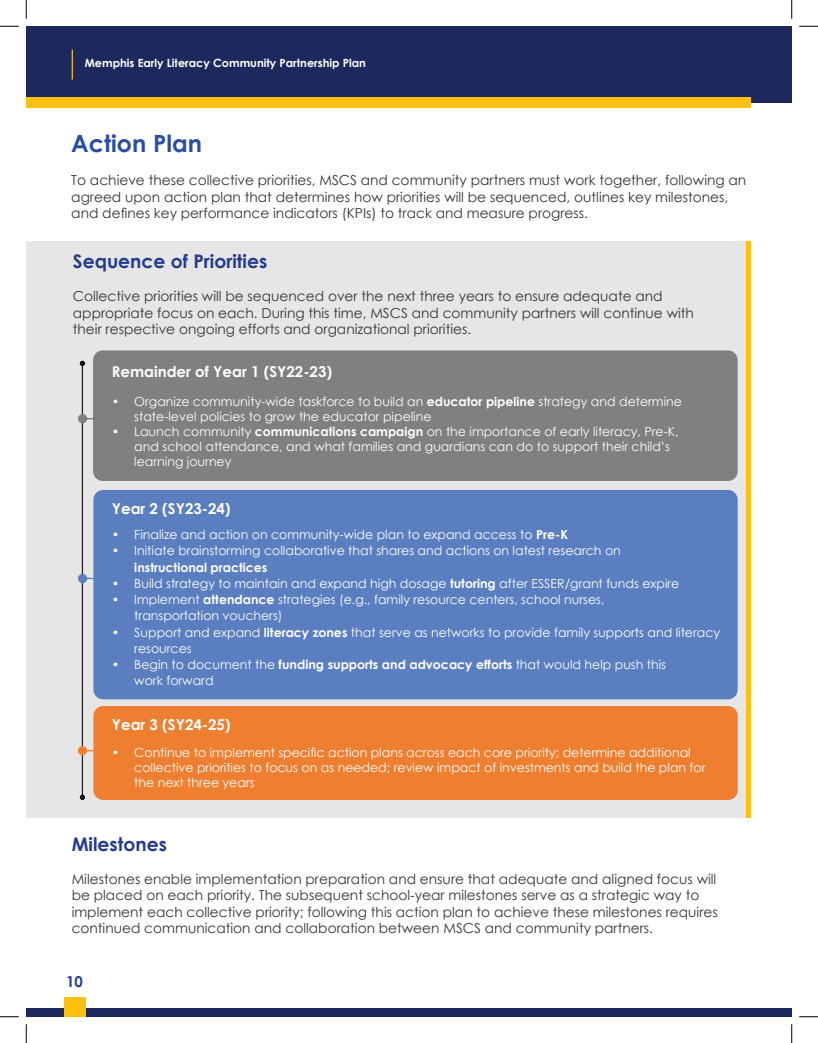
<style>
.page{position:relative;width:818px;height:1043px;background:#fff}
.page>*{position:absolute;margin:0;border:0;box-sizing:border-box;transform-origin:0 0}
.t1{font:700 23.75px "Century Gothic";color:#294ea1}
.Subtitle{font:700 18.75px "Century Gothic";color:#243c8e}
.t2{font:700 15px "Century Gothic";color:#fff}
.t3{font:700 15px "Century Gothic";color:#243c8e}
.t4{font:13.75px/16.5px "Century Gothic";color:#363434}
.t5{font:12.5px/15px "Century Gothic";color:#fff}
.t6{font:700 11.25px "Century Gothic";color:#fff}
.s1{font-weight:700}
</style>
<div class="page">
<div style="left:26px;top:26px;width:765px;height:77px;background:#1d285c"></div>
<div style="left:26px;top:97px;width:724px;height:11px;background:#fdc011"></div>
<hr style="left:72px;top:49px;width:1px;height:30px;background:#fdc011">
<div style="left:26px;top:1007px;width:765px;height:9px;background:#1d285c"></div>
<div style="left:64px;top:996px;width:21px;height:20px;background:#fdc011"></div>
<div style="left:26px;top:241px;width:720px;height:577px;background:#e7e6e6"></div>
<div style="left:93px;top:350px;width:644px;height:131px;background:#7f8080;border-radius:10px"></div>
<div style="left:93px;top:490px;width:644px;height:209px;background:#5b7ec0;border-radius:10px"></div>
<hr style="left:746px;top:241px;width:4px;height:577px;background:#fdc011">
<hr style="left:82px;top:362px;width:1px;height:435px;background:#231f20">
<div style="left:78px;top:414px;width:9px;height:9px;background:#7f8180;border-radius:50%"></div>
<svg style="left:80px;top:361px;width:5px;height:5px"></svg>
<svg style="left:80px;top:794px;width:5px;height:6px"></svg>
<div style="left:78px;top:574px;width:9px;height:9px;background:#5b7ec0;border-radius:50%"></div>
<div style="left:93px;top:706px;width:644px;height:94px;background:#ee7e30;border-radius:10px"></div>
<div style="left:78px;top:746px;width:9px;height:9px;background:#ee7e30;border-radius:50%"></div>
<svg style="left:0;top:25px;width:19px;height:2px"></svg>
<svg style="left:799px;top:25px;width:19px;height:2px"></svg>
<svg style="left:0;top:1016px;width:19px;height:1px"></svg>
<svg style="left:799px;top:1016px;width:19px;height:1px"></svg>
<svg style="left:25px;top:0;width:2px;height:19px"></svg>
<svg style="left:25px;top:1024px;width:2px;height:18px"></svg>
<svg style="left:791px;top:0;width:1px;height:19px"></svg>
<svg style="left:791px;top:1024px;width:1px;height:18px"></svg>
<p class="t6" style="left:85px;top:54px;width:283px">Memphis Early Literacy Community Partnership Plan</p>
<p class="t1" style="left:71px;top:125px;width:132px">Action Plan</p>
<p class="t4" style="left:71px;top:172px;width:676px">To achieve these collective priorities, MSCS and community partners must work together, following an agreed upon action plan that determines how priorities will be sequenced, outlines key milestones, and defines key performance indicators (KPIs) to track and measure progress.</p>
<p class="Subtitle" style="left:73px;top:247px;width:196px">Sequence of Priorities</p>
<p class="t4" style="left:73px;top:288px;width:622px">Collective priorities will be sequenced over the next three years to ensure adequate and appropriate focus on each. During this time, MSCS and community partners will continue with their respective ongoing efforts and organizational priorities.</p>
<p class="t2" style="left:112px;top:360px;width:222px">Remainder of Year 1 (SY22-23)</p>
<p class="t5" style="left:134px;top:393px;width:549px;text-indent:-22px">• Organize community-wide taskforce to build an <span class="s1">educator pipeline</span> strategy and determine state-level policies to grow the educator pipeline</p>
<p class="t5" style="left:134px;top:423px;width:546px;text-indent:-22px">• Launch community <span class="s1">communications campaign</span> on the importance of early literacy, Pre-K, and school attendance, and what families and guardians can do to support their child’s learning journey</p>
<p class="t2" style="left:112px;top:497px;width:120px">Year 2 (SY23-24)</p>
<p class="t5" style="left:112px;top:527px;width:458px">• Finalize and action on community-wide plan to expand access to <span class="s1">Pre-K</span></p>
<p class="t5" style="left:134px;top:542px;width:488px;line-height:16.2px;text-indent:-22px">• Initiate brainstorming collaborative that shares and actions on latest research on <span class="s1">instructional practices</span></p>
<p class="t5" style="left:112px;top:575px;width:569px">• Build strategy to maintain and expand high dosage <span class="s1">tutoring</span> after ESSER/grant funds expire</p>
<p class="t5" style="left:134px;top:591px;width:471px;line-height:16.2px;text-indent:-22px">• Implement <span class="s1">attendance</span> strategies (e.g., family resource centers, school nurses, transportation vouchers)</p>
<p class="t5" style="left:134px;top:624px;width:587px;line-height:16.2px;text-indent:-22px">• Support and expand <span class="s1">literacy zones</span> that serve as networks to provide family supports and literacy resources</p>
<p class="t5" style="left:134px;top:656px;width:533px;line-height:16.2px;text-indent:-22px">• Begin to document the <span class="s1">funding supports and advocacy efforts</span> that would help push this work forward</p>
<p class="t2" style="left:112px;top:712px;width:120px">Year 3 (SY24-25)</p>
<p class="t5" style="left:134px;top:745px;width:572px;text-indent:-22px">• Continue to implement specific action plans across each core priority; determine additional collective priorities to focus on as needed; review impact of investments and build the plan for the next three years</p>
<p class="Subtitle" style="left:72px;top:829px;width:97px">Milestones</p>
<p class="t4" style="left:72px;top:870px;width:647px">Milestones enable implementation preparation and ensure that adequate and aligned focus will be placed on each priority. The subsequent school-year milestones serve as a strategic way to implement each collective priority; following this action plan to achieve these milestones requires continued communication and collaboration between MSCS and community partners.</p>
<p class="t3" style="left:66px;top:970px;width:18px">10</p>
</div>
